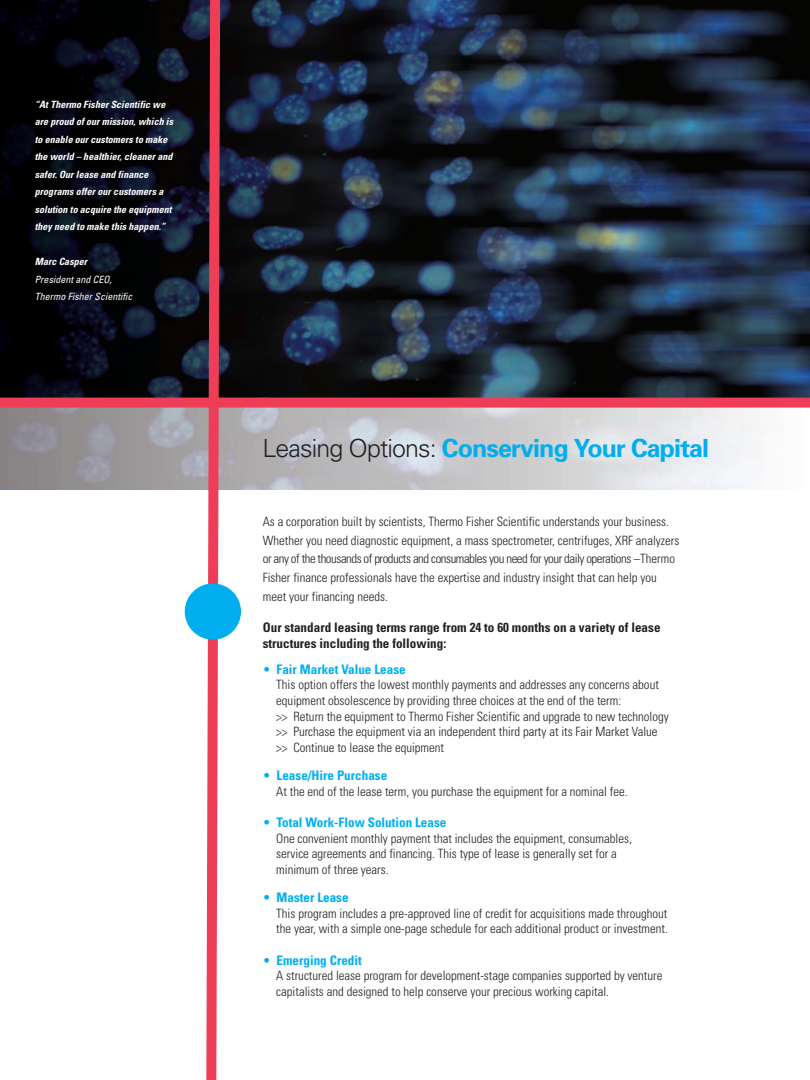
<style>
.page{position:relative;width:810px;height:1080px;background:#fff}
.page>*{position:absolute;margin:0;border:0;box-sizing:border-box;transform-origin:0 0}
.t1{font:700 25px "Univers";letter-spacing:-.035em;color:#00aeef}
.t2{font:700 condensed 13.12px "Univers";color:#00aeef}
.t3{font:700 condensed 13.12px/15.8px "Univers";color:#231f20}
.t4{font:300 condensed 12.75px/15.6px "Univers";color:#231f20}
.t5{font:italic 700 condensed 10px/17.5px "Univers";letter-spacing:.005em;color:#fff}
.t6{font:italic condensed 10px/17.5px "Univers";letter-spacing:.005em;color:#fff}
.s1{font-weight:300;color:#231f20}
.s2{font-weight:300}
</style>
<div class="page">
<img style="left:0;top:0;width:810px;height:490px">
<img style="left:25px;top:93px;width:173px;height:277px">
<img style="left:0;top:408px;width:810px;height:81px">
<div style="left:0;top:398px;width:810px;height:10px;background:#ee3d56"></div>
<svg style="left:201px;top:0;width:24px;height:1080px"></svg>
<div style="left:185px;top:583px;width:56px;height:57px;background:#00aeef;border-radius:50%"></div>
<p class="t5" style="left:35px;top:96px;width:140px">“At Thermo Fisher Scientific we are proud of our mission, which is to enable our customers to make the world – healthier, cleaner and safer. Our lease and finance programs offer our customers a solution to acquire the equipment they need to make this happen.”</p>
<p class="t5" style="left:35px;top:254px;width:54px">Marc Casper</p>
<p class="t6" style="left:35px;top:271px;width:99px">President and CEO,<br>Thermo Fisher Scientific</p>
<h1 class="t1" style="left:263px;top:439px;width:448px"><span class="s1">Leasing Options:</span> Conserving Your Capital</h1>
<p class="t4" style="left:263px;top:513px;width:418px;line-height:18.8px">As a corporation built by scientists, Thermo Fisher Scientific understands your business.<br>Whether you need diagnostic equipment, a mass spectrometer, centrifuges, XRF analyzers or any of the thousands of products and consumables you need for your daily operations –Thermo Fisher finance professionals have the expertise and industry insight that can help you meet your financing needs.</p>
<p class="t3" style="left:263px;top:621px;width:399px">Our standard leasing terms range from 24 to 60 months on a variety of lease structures including the following:</p>
<p class="t2" style="left:263px;top:664px;width:144px"><span class="s2">•</span> Fair Market Value Lease</p>
<p class="t4" style="left:276px;top:678px;width:394px">This option offers the lowest monthly payments and addresses any concerns about equipment obsolescence by providing three choices at the end of the term:<br>&gt;&gt; Return the equipment to Thermo Fisher Scientific and upgrade to new technology &gt;&gt; Purchase the equipment via an independent third party at its Fair Market Value &gt;&gt; Continue to lease the equipment</p>
<p class="t2" style="left:263px;top:771px;width:126px"><span class="s2">•</span> Lease/Hire Purchase</p>
<p class="t4" style="left:276px;top:785px;width:353px">At the end of the lease term, you purchase the equipment for a nominal fee.</p>
<p class="t2" style="left:263px;top:818px;width:185px"><span class="s2">•</span> Total Work-Flow Solution Lease</p>
<p class="t4" style="left:276px;top:831px;width:357px">One convenient monthly payment that includes the equipment, consumables, service agreements and financing. This type of lease is generally set for a minimum of three years.</p>
<p class="t2" style="left:263px;top:893px;width:87px"><span class="s2">•</span> Master Lease</p>
<p class="t4" style="left:276px;top:907px;width:393px">This program includes a pre-approved line of credit for acquisitions made throughout the year, with a simple one-page schedule for each additional product or investment.</p>
<p class="t2" style="left:263px;top:955px;width:101px"><span class="s2">•</span> Emerging Credit</p>
<p class="t4" style="left:276px;top:969px;width:388px">A structured lease program for development-stage companies supported by venture capitalists and designed to help conserve your precious working capital.</p>
</div>
